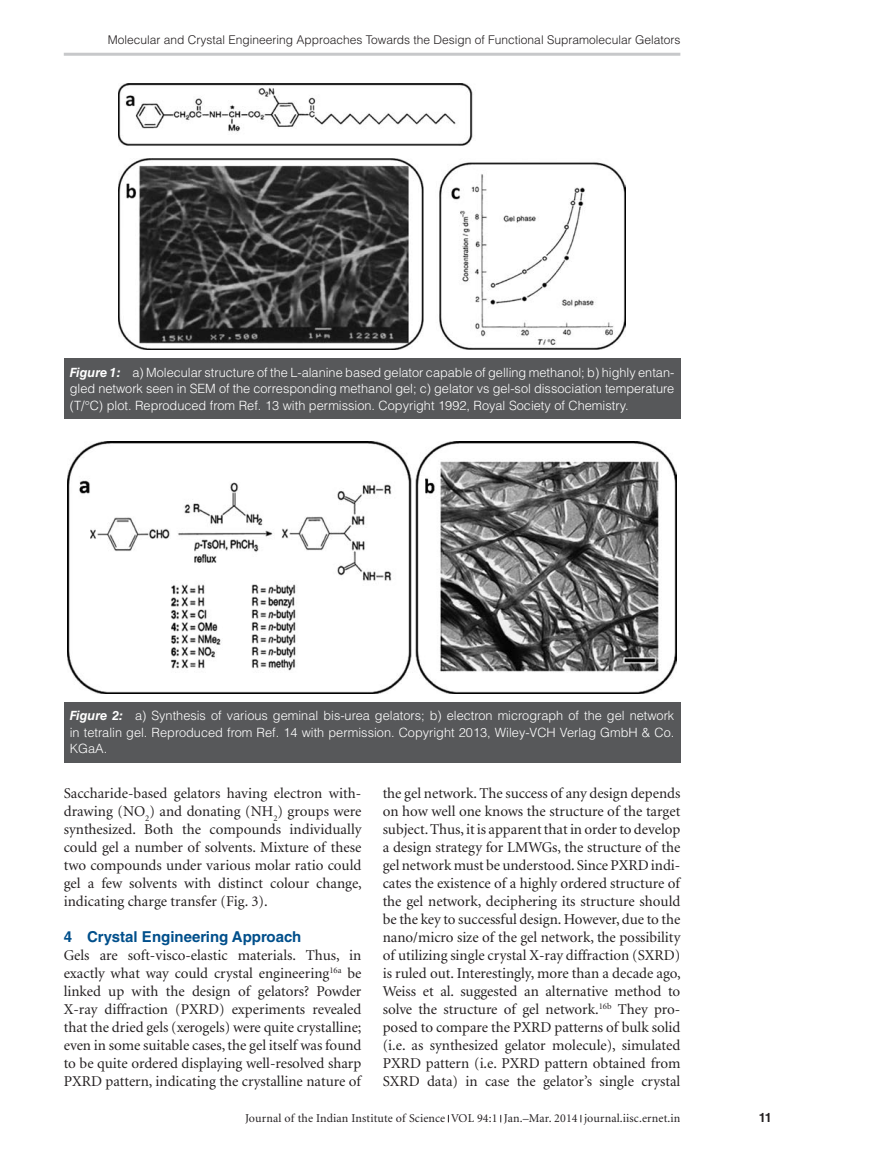
<style>
.page{position:relative;width:893px;height:1174px;background:#fff}
.page>*{position:absolute;margin:0;border:0;box-sizing:border-box;transform-origin:0 0}
.t1{font:15px/18px "Minion";color:#231f20;text-align:justify}
.t2{font:700 15px "Helvetica LT Std";color:#014f8b}
.t3{font:300 12.75px/16.5px "Helvetica LT Std";color:#fff;text-align:justify}
.t4{font:700 12.75px "Helvetica LT Std";color:#231f20}
.t5{font:300 12px "Helvetica LT Std";color:#231f20}
.t6{font:12px "Minion";letter-spacing:.01em;color:#231f20}
.s1{font-weight:700;font-style:italic}
</style>
<div class="page">
<hr style="left:64px;top:53px;width:616px;height:3px;background:#c7c8ca">
<div style="left:64px;top:358px;width:616px;height:61px;background:#57585a"></div>
<img style="left:119px;top:84px;width:506px;height:265px">
<div style="left:64px;top:702px;width:616px;height:60px;background:#57585a"></div>
<img style="left:68px;top:442px;width:608px;height:251px">
<p class="t5" style="left:108px;top:32px;width:574px">Molecular and Crystal Engineering Approaches Towards the Design of Functional Supramolecular Gelators</p>
<p class="t3" style="left:70px;top:364px;width:606px"><span class="s1">Figure 1:</span> a) Molecular structure of the L-alanine based gelator capable of gelling methanol; b) highly entan&shy;gled network seen in SEM of the corresponding methanol gel; c) gelator vs gel-sol dissociation temperature (T/°C) plot. Reproduced from Ref. 13 with permission. Copyright 1992, Royal Society of Chemistry.</p>
<p class="t3" style="left:70px;top:707px;width:606px"><span class="s1">Figure 2:</span> a) Synthesis of various geminal bis-urea gelators; b) electron micrograph of the gel network in tetralin gel. Reproduced from Ref. 14 with permission. Copyright 2013, Wiley-VCH Verlag GmbH &amp; Co.<br>KGaA.</p>
<p class="t1" style="left:64px;top:785px;width:300px">Saccharide-based gelators having electron with&shy;drawing (NO<sub>2</sub>) and donating (NH<sub>2</sub>) groups were synthesized. Both the compounds individually could gel a number of solvents. Mixture of these two compounds under various molar ratio could gel a few solvents with distinct colour change, indicating charge transfer (Fig. 3).</p>
<p class="t2" style="left:64px;top:928px;width:239px">4 Crystal Engineering Approach</p>
<p class="t1" style="left:64px;top:947px;width:299px">Gels are soft-visco-elastic materials. Thus, in exactly what way could crystal engineering<sup>16a</sup> be linked up with the design of gelators? Powder X-ray diffraction (PXRD) experiments revealed that the dried gels (xerogels) were quite crystalline; even in some suitable cases, the gel itself was found to be quite ordered displaying well-resolved sharp PXRD pattern, indicating the crystalline nature of</p>
<p class="t1" style="left:383px;top:785px;width:300px">the gel network. The success of any design depends on how well one knows the structure of the target subject. Thus, it is apparent that in order to develop a design strategy for LMWGs, the structure of the gel network must be understood. Since PXRD indi&shy;cates the existence of a highly ordered structure of the gel network, deciphering its structure should be the key to successful design. However, due to the nano/micro size of the gel network, the possibility of utilizing single crystal X-ray diffraction (SXRD) is ruled out. Interestingly, more than a decade ago, Weiss et al. suggested an alternative method to solve the structure of gel network.<sup>16b</sup> They pro&shy;posed to compare the PXRD patterns of bulk solid (i.e. as synthesized gelator molecule), simulated PXRD pattern (i.e. PXRD pattern obtained from SXRD data) in case the gelator’s single crystal</p>
<p class="t6" style="left:245px;top:1112px;width:437px">Journal of the Indian Institute of Science VOL 94:1 Jan.–Mar. 2014 journal.iisc.ernet.in</p>
<p class="t4" style="left:759px;top:1110px;width:15px">11</p>
</div>
